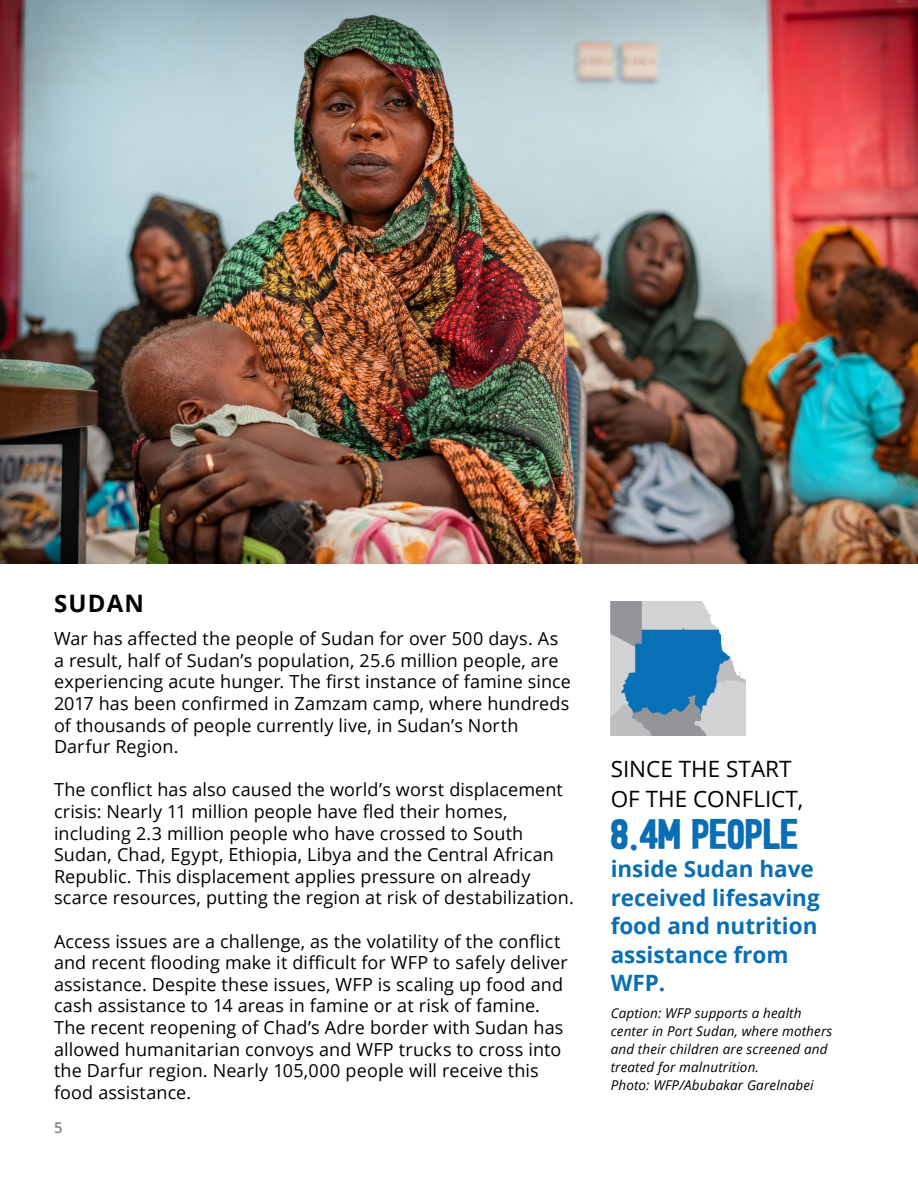
<style>
.page{position:relative;width:918px;height:1188px;background:#fff}
.page>*{position:absolute;margin:0;border:0;box-sizing:border-box;transform-origin:0 0}
.t1{font:42px "HALDEN SOLID";color:#0a6eb4}
.t2{font:700 24px "Open Sans";letter-spacing:.05em;color:#000}
.t3{font:700 22.5px/28.5px "Open Sans";color:#0a6eb4}
.t4{font:22.5px/30px "Open Sans";color:#000}
.t5{font:18px/21.6px "Open Sans";letter-spacing:.005em;color:#000}
.t6{font:600 15px "Open Sans";color:#000}
.t7{font:italic 13.5px/18px "Open Sans";letter-spacing:.01em;color:#000}
</style>
<div class="page">
<img style="left:0;top:0;width:918px;height:564px">
<img style="left:611px;top:601px;width:135px;height:135px">
<h2 class="t2" style="left:54px;top:587px;width:91px">SUDAN</h2>
<p class="t5" style="left:54px;top:627px;width:518px">War has affected the people of Sudan for over 500 days. As a result, half of Sudan’s population, 25.6 million people, are experiencing acute hunger. The first instance of famine since 2017 has been confirmed in Zamzam camp, where hundreds of thousands of people currently live, in Sudan’s North Darfur Region.</p>
<p class="t5" style="left:54px;top:779px;width:521px">The conflict has also caused the world’s worst displacement crisis: Nearly 11 million people have fled their homes, including 2.3 million people who have crossed to South Sudan, Chad, Egypt, Ethiopia, Libya and the Central African Republic. This displacement applies pressure on already scarce resources, putting the region at risk of destabilization.</p>
<p class="t5" style="left:54px;top:930px;width:515px">Access issues are a challenge, as the volatility of the conflict and recent flooding make it difficult for WFP to safely deliver assistance. Despite these issues, WFP is scaling up food and cash assistance to 14 areas in famine or at risk of famine.<br>The recent reopening of Chad’s Adre border with Sudan has allowed humanitarian convoys and WFP trucks to cross into the Darfur region. Nearly 105,000 people will receive this food assistance.</p>
<p class="t6" style="left:54px;top:1118px;width:10px">5</p>
<p class="t4" style="left:611px;top:753px;width:194px">SINCE THE START<br>OF THE CONFLICT,</p>
<h1 class="t1" style="left:611px;top:806px;width:189px">8.4M PEOPLE</h1>
<p class="t3" style="left:611px;top:854px;width:211px">inside Sudan have received lifesaving food and nutrition assistance from<br>WFP.</p>
<p class="t7" style="left:611px;top:1004px;width:223px">Caption: WFP supports a health center in Port Sudan, where mothers and their children are screened and treated for malnutrition.<br>Photo: WFP/Abubakar Garelnabei</p>
</div>
